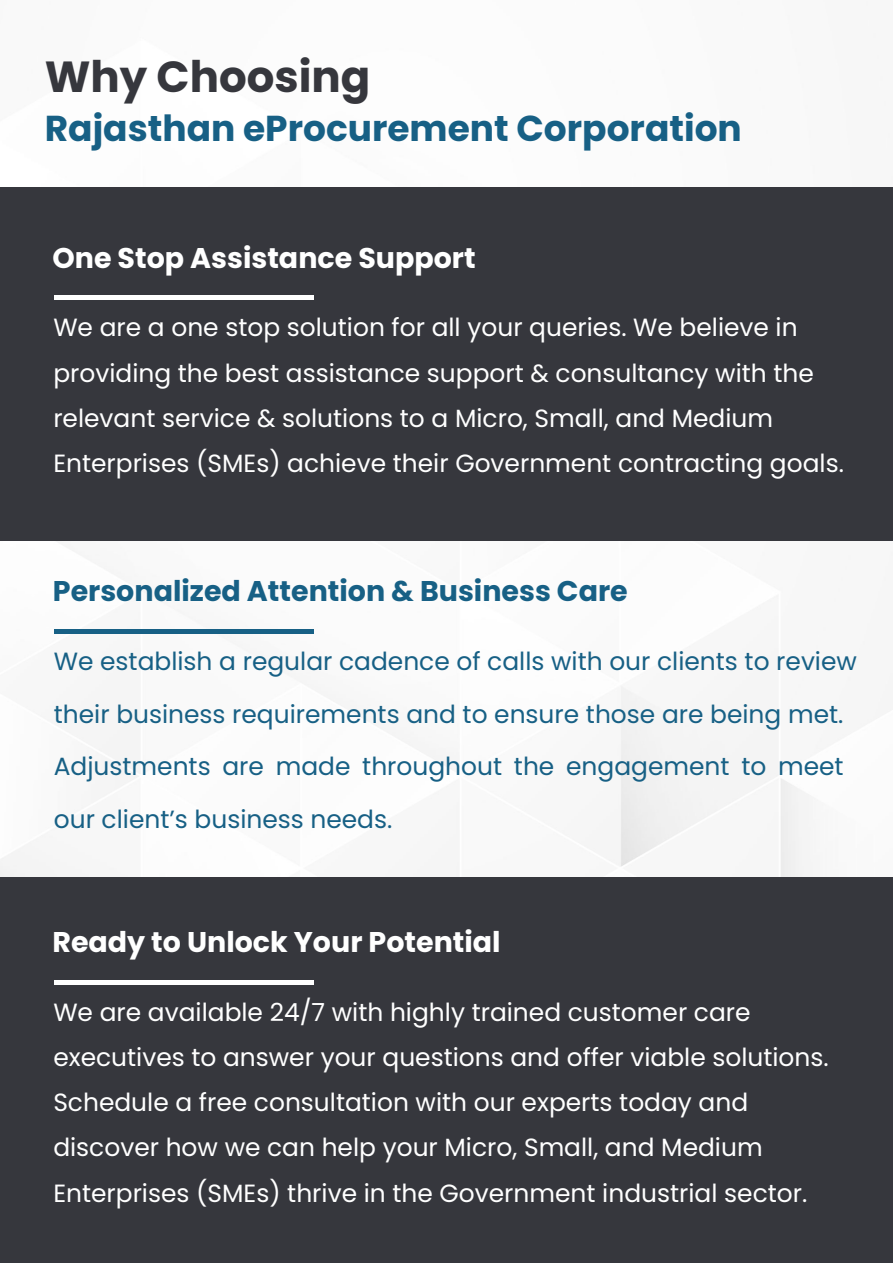
<style>
.page{position:relative;width:893px;height:1263px;background:#fff}
.page>*{position:absolute;margin:0;border:0;box-sizing:border-box;transform-origin:0 0}
.t1{font:700 43.5px "Poppins";color:#36373d}
.t2{font:700 36px "Poppins";color:#176085}
.t3{font:700 28.5px "Poppins";color:#fff}
.t4{font:700 28.5px "Poppins";color:#176085}
.t5{font:24.9px/45.3px "Poppins";color:#fff}
.t6{font:24.9px/52.5px "Poppins";color:#176085}
</style>
<div class="page">
<img style="left:0;top:187px;width:893px;height:690px">
<div style="left:0;top:877px;width:893px;height:386px;background:#36373d"></div>
<div style="left:0;top:188px;width:893px;height:353px;background:#36373d"></div>
<hr style="left:54px;top:296px;width:260px;height:4px;background:#fff">
<hr style="left:54px;top:980px;width:260px;height:4px;background:#fff">
<hr style="left:54px;top:630px;width:260px;height:4px;background:#176085">
<h1 class="t1" style="left:45px;top:51px;width:327px">Why Choosing</h1>
<h2 class="t2" style="left:45px;top:108px;width:699px">Rajasthan eProcurement Corporation</h2>
<p class="t3" style="left:52px;top:241px;width:425px">One Stop Assistance Support</p>
<p class="t5" style="left:53px;top:305px;width:792px">We are a one stop solution for all your queries. We believe in providing the best assistance support &amp; consultancy with the relevant service &amp; solutions to a Micro, Small, and Medium Enterprises (SMEs) achieve their Government contracting goals.</p>
<p class="t4" style="left:53px;top:575px;width:576px">Personalized Attention &amp; Business Care</p>
<p class="t6" style="left:54px;top:635px;width:805px">We establish a regular cadence of calls with our clients to review their business requirements and to ensure those are being met.<br>Adjustments are made throughout the engagement to meet our client’s business needs.</p>
<p class="t3" style="left:52px;top:925px;width:450px">Ready to Unlock Your Potential</p>
<p class="t5" style="left:53px;top:989px;width:777px">We are available 24/7 with highly trained customer care executives to answer your questions and offer viable solutions.<br>Schedule a free consultation with our experts today and discover how we can help your Micro, Small, and Medium Enterprises (SMEs) thrive in the Government industrial sector.</p>
</div>
